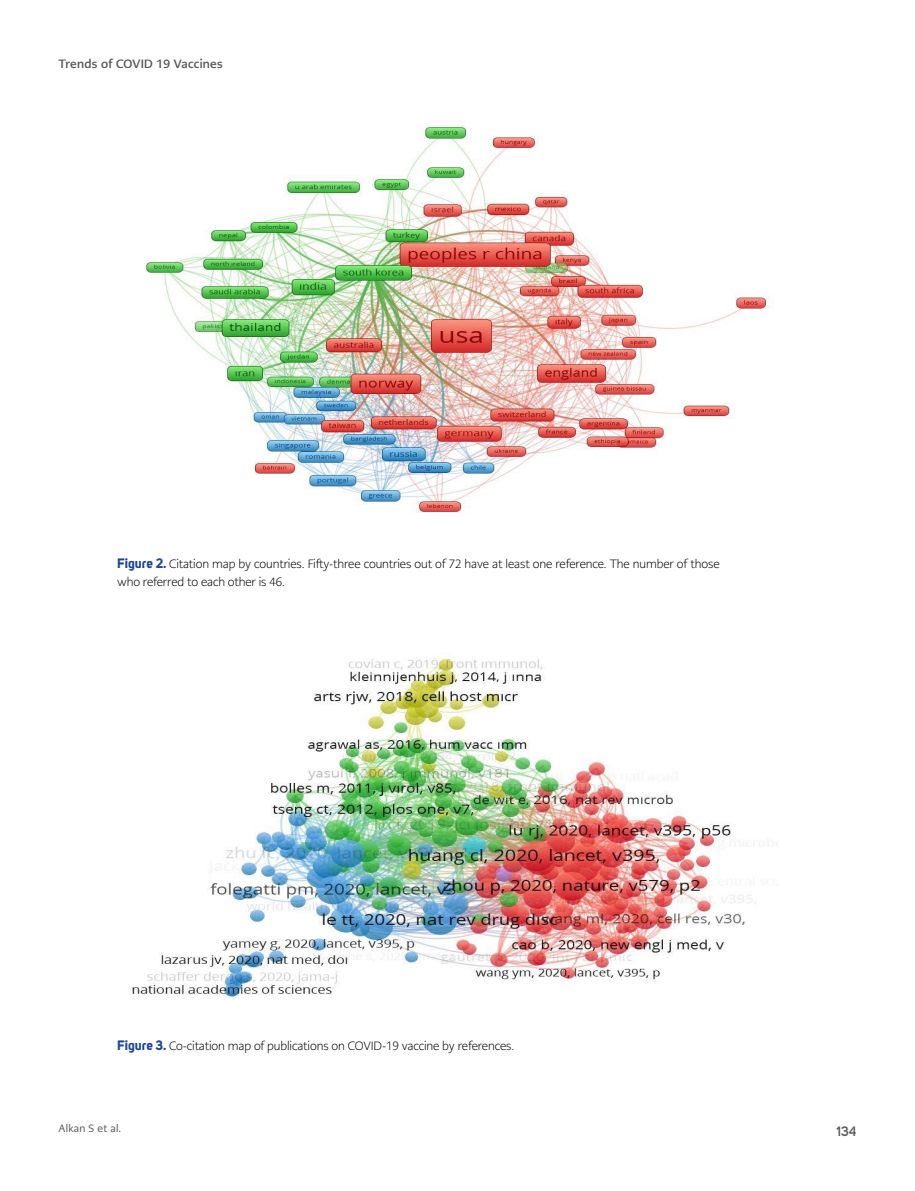
<style>
.page{position:relative;width:915px;height:1191px;background:#fff}
.page>*{position:absolute;margin:0;border:0;box-sizing:border-box;transform-origin:0 0}
.t1{font:600 13.5px "Uni Sans";color:#58595b}
.t2{font:300 12px/18px "PMN Caecilia Sans Head";letter-spacing:-.01em;color:#000}
.t3{font:700 12px "PMN Caecilia Sans Head";letter-spacing:.02em;color:#58585a}
.t4{font:10.5px "PMN Caecilia Sans Head";letter-spacing:.02em;color:#58585a}
.s1{font-family:"Uni Sans";font-weight:700;font-size:13.5px;color:#1d4498}
</style>
<div class="page">
<img style="left:146px;top:125px;width:624px;height:388px">
<img style="left:132px;top:655px;width:645px;height:344px">
<p class="t3" style="left:58px;top:56px;width:166px">Trends of COVID 19 Vaccines</p>
<p class="t2" style="left:117px;top:554px;width:604px"><span class="s1">Figure 2.</span> Citation map by countries. Fifty-three countries out of 72 have at least one reference. The number of those who referred to each other is 46.</p>
<p class="t2" style="left:117px;top:1036px;width:398px"><span class="s1">Figure 3.</span> Co-citation map of publications on COVID-19 vaccine by references.</p>
<p class="t4" style="left:58px;top:1121px;width:64px">Alkan S et al.</p>
<p class="t1" style="left:836px;top:1123px;width:21px">134</p>
</div>
